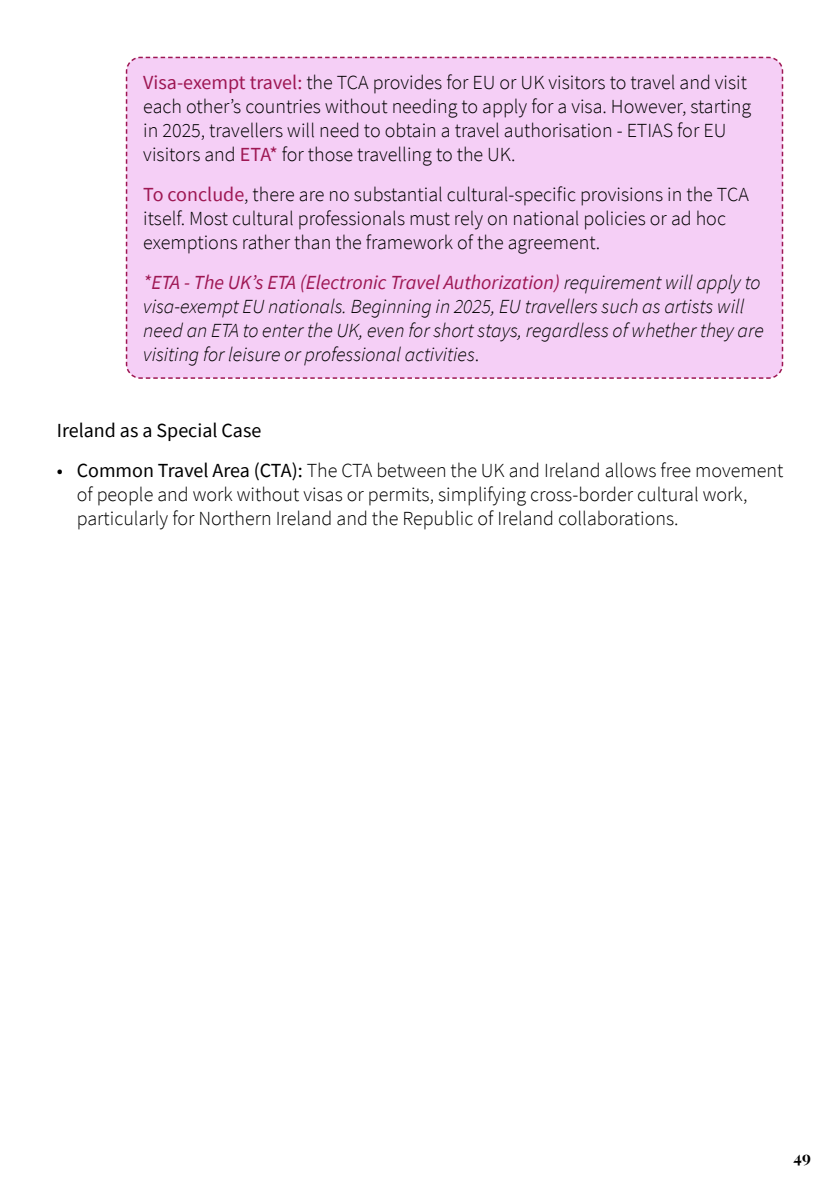
<style>
.page{position:relative;width:840px;height:1191px;background:#fff}
.page>*{position:absolute;margin:0;border:0;box-sizing:border-box;transform-origin:0 0}
.t1{font:300 20px/24px "Source Sans Pro";color:#000}
.t2{font:italic 300 20px/24px "Source Sans Pro";color:#000}
.t3{font:20px "Source Sans Pro";color:#000}
.t4{font:700 16px "Playfair Display";color:#000}
.s1{font-weight:400;color:#9e1753}
.s2{font-style:normal}
.s3{font-weight:400}
</style>
<div class="page">
<div style="left:125px;top:56px;width:658px;height:323px;background:#f5cff6"></div>
<p class="t1" style="left:143px;top:71px;width:609px"><span class="s1">Visa-exempt travel:</span> the TCA provides for EU or UK visitors to travel and visit each other’s countries without needing to apply for a visa. However, starting in 2025, travellers will need to obtain a travel authorisation - ETIAS for EU visitors and <span class="s1">ETA*</span> for those travelling to the UK.</p>
<p class="t1" style="left:143px;top:183px;width:606px"><span class="s1">To conclude</span>, there are no substantial cultural-specific provisions in the TCA itself. Most cultural professionals must rely on national policies or ad hoc exemptions rather than the framework of the agreement.</p>
<p class="t2" style="left:143px;top:270px;width:621px"><span class="s1">*ETA - The UK’s ETA (Electronic Travel Authorization)</span> requirement will apply to visa-exempt EU nationals. Beginning in 2025, EU travellers such as artists will need an ETA to enter the UK, even for short stays, regardless of whether they are visiting for leisure or professional activities<span class="s2">.</span></p>
<p class="t3" style="left:57px;top:417px;width:206px">Ireland as a Special Case</p>
<p class="t1" style="left:77px;top:458px;width:707px;text-indent:-20px"><span class="s3">• Common Travel Area (CTA):</span> The CTA between the UK and Ireland allows free movement of people and work without visas or permits, simplifying cross-border cultural work, particularly for Northern Ireland and the Republic of Ireland collaborations.</p>
<p class="t4" style="left:793px;top:1146px;width:19px">49</p>
</div>
